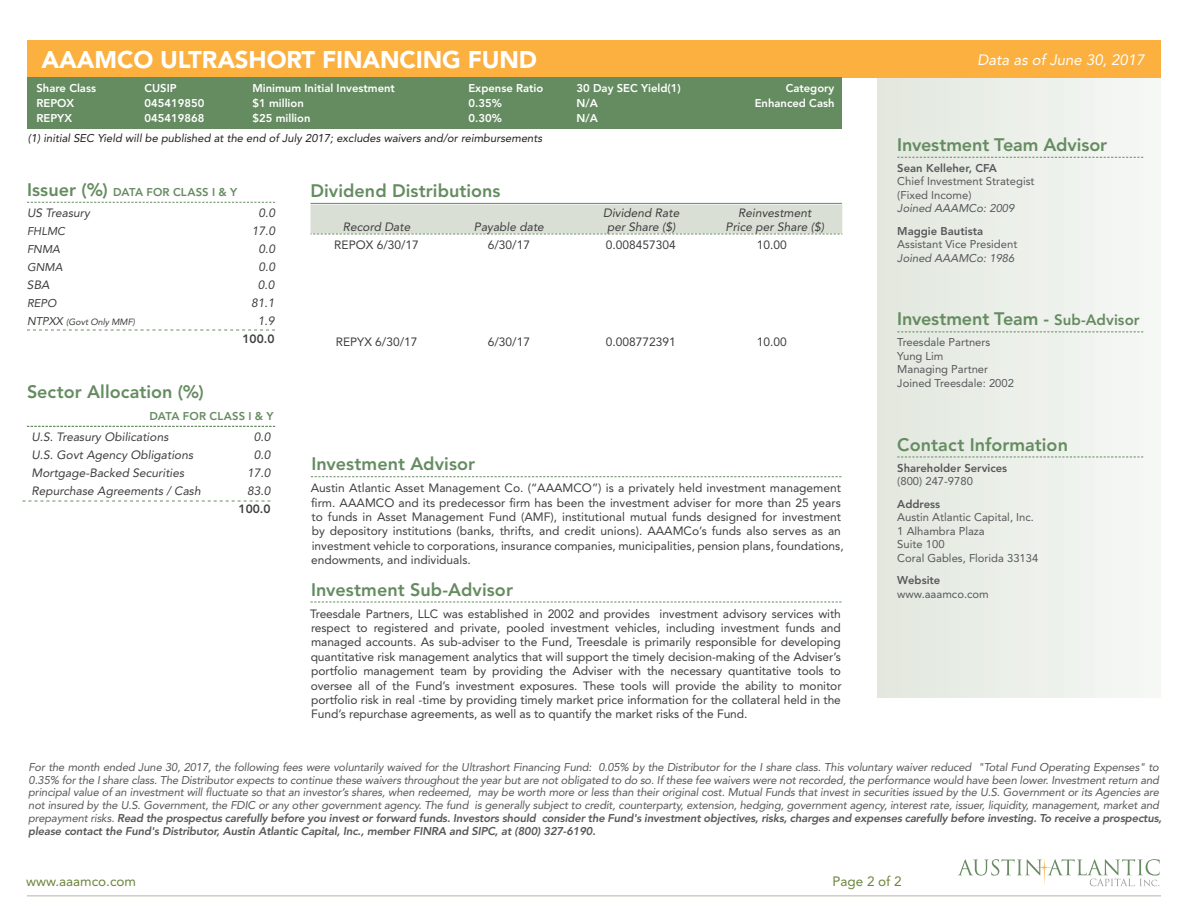
<style>
.page{position:relative;width:1188px;height:918px;background:#fff}
.page>*{position:absolute;margin:0;border:0;box-sizing:border-box;transform-origin:0 0}
.t1{font:900 24px "Avenir LT Std";letter-spacing:-.005em;color:#fff}
.t2{font:800 18px "Avenir LT Std";color:#658c60}
.t3{font:italic 15px "Avenir LT Std";color:#fff}
.t4{font:13.5px "Avenir LT Std";color:#6b853b}
.t5{font:12px/14.4px "Avenir LT Std";color:#3e3e3f}
.t6{font:italic 12px/14.4px "Avenir LT Std";color:#3e3e3f;text-align:center}
.t7{font:800 12px "Avenir LT Std";color:#3e3e3f}
.t8{font:italic 11.25px/12.8px "Avenir LT Std";letter-spacing:-.015em;color:#57585a}
.t9{font:11.25px/13.5px "Avenir LT Std";color:#57585a}
.t10{font:800 11.25px/15px "Avenir LT Std";color:#fff;text-align:right}
.t11{font:italic 11.25px "Avenir LT Std";color:#231f20}
.t12{font:800 11.25px "Avenir LT Std";color:#57585a}
.t13{font:800 11.25px "Avenir LT Std";letter-spacing:.01em;color:#658c60}
.t14{font:italic 11.25px "Avenir LT Std";color:#3e3e3f}
.t15{font:italic 9px "Avenir LT Std";letter-spacing:-.01em;color:#3e3e3f}
.s1{font-size:18px}
.s2{font-size:11.25px}
.s3{font-size:15px}
.s4{font-weight:800}
</style>
<div class="page">
<div style="left:878px;top:73px;width:283px;height:625px;background:#edf0ea"></div>
<svg style="left:897px;top:157px;width:246px;height:1px"></svg>
<svg style="left:897px;top:331px;width:246px;height:1px"></svg>
<svg style="left:897px;top:457px;width:246px;height:1px"></svg>
<hr style="left:310px;top:203px;width:532px;height:1px;background:#658c60">
<div style="left:310px;top:205px;width:532px;height:30px;background:#d9dfd4"></div>
<svg style="left:27px;top:426px;width:248px;height:1px"></svg>
<svg style="left:22px;top:501px;width:249px;height:1px"></svg>
<svg style="left:27px;top:202px;width:248px;height:1px"></svg>
<svg style="left:27px;top:330px;width:248px;height:1px"></svg>
<svg style="left:311px;top:476px;width:531px;height:1px"></svg>
<svg style="left:310px;top:602px;width:532px;height:1px"></svg>
<div style="left:27px;top:40px;width:1134px;height:38px;background:#fbb03f"></div>
<svg style="left:957px;top:859px;width:203px;height:28px"></svg>
<svg style="left:27px;top:895px;width:1134px;height:1px"></svg>
<hr style="left:27px;top:896px;width:1134px;height:1px;background:#acbba3">
<div style="left:27px;top:78px;width:815px;height:51px;background:#658c60"></div>
<h1 class="t1" style="left:42px;top:45px;width:497px">AAAMCO ULTRASHORT FINANCING FUND</h1>
<p class="t10" style="left:36px;top:81px;width:61px">Share Class</p>
<p class="t10" style="left:144px;top:81px;width:34px">CUSIP</p>
<p class="t10" style="left:252px;top:81px;width:144px">Minimum Initial Investment</p>
<p class="t10" style="left:468px;top:81px;width:76px">Expense Ratio</p>
<p class="t10" style="left:576px;top:81px;width:106px">30 Day SEC Yield(1)</p>
<p class="t10" style="left:36px;top:96px;width:39px">REPOX</p>
<p class="t10" style="left:144px;top:96px;width:61px">045419850</p>
<p class="t10" style="left:252px;top:96px;width:53px">$1 million</p>
<p class="t10" style="left:468px;top:96px;width:35px">0.35%</p>
<p class="t10" style="left:576px;top:96px;width:23px">N/A</p>
<p class="t10" style="left:36px;top:111px;width:37px">REPYX</p>
<p class="t10" style="left:144px;top:111px;width:61px">045419868</p>
<p class="t10" style="left:252px;top:111px;width:60px">$25 million</p>
<p class="t10" style="left:468px;top:111px;width:35px">0.30%</p>
<p class="t10" style="left:576px;top:111px;width:23px">N/A</p>
<p class="t11" style="left:28px;top:132px;width:516px">(1) initial SEC Yield will be published at the end of July 2017; excludes waivers and/or reimbursements</p>
<p class="t10" style="left:755px;top:81px;width:81px">Category<br>Enhanced Cash</p>
<p class="t13" style="left:27px;top:185px;width:212px"><span class="s1">Issuer (%)</span> DATA FOR CLASS I &amp; Y</p>
<p class="t6" style="left:27px;top:206px;width:64px">US Treasury</p>
<p class="t6" style="left:258px;top:206px;width:18px">0.0</p>
<p class="t14" style="left:27px;top:224px;width:40px">FHLMC</p>
<p class="t6" style="left:252px;top:224px;width:25px">17.0</p>
<p class="t14" style="left:27px;top:242px;width:35px">FNMA</p>
<p class="t6" style="left:258px;top:242px;width:18px">0.0</p>
<p class="t14" style="left:27px;top:260px;width:37px">GNMA</p>
<p class="t6" style="left:258px;top:260px;width:18px">0.0</p>
<p class="t6" style="left:27px;top:278px;width:24px">SBA</p>
<p class="t6" style="left:258px;top:278px;width:18px">0.0</p>
<p class="t14" style="left:27px;top:297px;width:31px">REPO</p>
<p class="t6" style="left:251px;top:296px;width:25px">81.1</p>
<p class="t15" style="left:27px;top:317px;width:110px"><span class="s2">NTPXX</span> (Govt Only MMF)</p>
<p class="t6" style="left:258px;top:314px;width:18px">1.9</p>
<p class="t7" style="left:243px;top:332px;width:33px">100.0</p>
<h2 class="t2" style="left:27px;top:381px;width:178px">Sector Allocation (%)</h2>
<p class="t13" style="left:150px;top:409px;width:126px">DATA FOR CLASS I &amp; Y</p>
<p class="t6" style="left:32px;top:430px;width:138px">U.S. Treasury Obilications</p>
<p class="t6" style="left:254px;top:430px;width:18px">0.0</p>
<p class="t6" style="left:32px;top:448px;width:163px">U.S. Govt Agency Obligations</p>
<p class="t6" style="left:254px;top:448px;width:18px">0.0</p>
<p class="t6" style="left:32px;top:466px;width:154px">Mortgage-Backed Securities</p>
<p class="t6" style="left:247px;top:466px;width:25px">17.0</p>
<p class="t6" style="left:32px;top:484px;width:171px">Repurchase Agreements / Cash</p>
<p class="t6" style="left:247px;top:484px;width:25px">83.0</p>
<p class="t7" style="left:239px;top:502px;width:33px">100.0</p>
<h2 class="t2" style="left:310px;top:180px;width:192px">Dividend Distributions</h2>
<p class="t6" style="left:343px;top:220px;width:69px">Record Date</p>
<p class="t6" style="left:474px;top:220px;width:72px">Payable date</p>
<p class="t6" style="left:603px;top:205px;width:78px">Dividend Rate per Share ($)</p>
<p class="t6" style="left:726px;top:205px;width:100px">Reinvestment<br>Price per Share ($)</p>
<p class="t5" style="left:334px;top:237px;width:86px">REPOX 6/30/17</p>
<p class="t5" style="left:488px;top:237px;width:44px">6/30/17</p>
<p class="t5" style="left:606px;top:237px;width:72px">0.008457304</p>
<p class="t5" style="left:757px;top:237px;width:32px">10.00</p>
<p class="t5" style="left:336px;top:335px;width:83px">REPYX 6/30/17</p>
<p class="t5" style="left:488px;top:335px;width:44px">6/30/17</p>
<p class="t5" style="left:606px;top:335px;width:72px">0.008772391</p>
<p class="t5" style="left:757px;top:335px;width:32px">10.00</p>
<h2 class="t2" style="left:311px;top:453px;width:165px">Investment Advisor</h2>
<p class="t5" style="left:311px;top:481px;width:534px">Austin Atlantic Asset Management Co. (“AAAMCO”) is a privately held investment management firm. AAAMCO and its predecessor firm has been the investment adviser for more than 25 years to funds in Asset Management Fund (AMF), institutional mutual funds designed for investment by depository institutions (banks, thrifts, and credit unions). AAAMCo’s funds also serves as an investment vehicle to corporations, insurance companies, municipalities, pension plans, foundations, endowments, and individuals.</p>
<h2 class="t2" style="left:311px;top:579px;width:203px">Investment Sub-Advisor</h2>
<p class="t5" style="left:310px;top:606px;width:533px;text-align:justify">Treesdale Partners, LLC was established in 2002 and provides investment advisory services with respect to registered and private, pooled investment vehicles, including investment funds and managed accounts. As sub-adviser to the Fund, Treesdale is primarily responsible for developing quantitative risk management analytics that will support the timely decision-making of the Adviser’s portfolio management team by providing the Adviser with the necessary quantitative tools to oversee all of the Fund’s investment exposures. These tools will provide the ability to monitor portfolio risk in real -time by providing timely market price information for the collateral held in the Fund’s repurchase agreements, as well as to quantify the market risks of the Fund.</p>
<p class="t3" style="left:977px;top:51px;width:169px">Data as of June 30, 2017</p>
<h2 class="t2" style="left:897px;top:134px;width:211px">Investment Team Advisor</h2>
<p class="t12" style="left:897px;top:161px;width:101px">Sean Kelleher, CFA</p>
<p class="t9" style="left:897px;top:175px;width:139px">Chief Investment Strategist (Fixed Income)</p>
<p class="t8" style="left:897px;top:202px;width:119px">Joined AAAMCo: 2009</p>
<p class="t12" style="left:897px;top:224px;width:87px">Maggie Bautista</p>
<p class="t9" style="left:897px;top:238px;width:122px">Assistant Vice President</p>
<p class="t8" style="left:897px;top:252px;width:119px">Joined AAAMCo: 1986</p>
<h2 class="t2" style="left:897px;top:309px;width:244px">Investment Team - <span class="s3">Sub-Advisor</span></h2>
<p class="t9" style="left:897px;top:336px;width:118px">Treesdale Partners<br>Yung Lim<br>Managing Partner<br>Joined Treesdale: 2002</p>
<h2 class="t2" style="left:897px;top:434px;width:172px">Contact Information</h2>
<p class="t12" style="left:897px;top:461px;width:112px">Shareholder Services</p>
<p class="t9" style="left:897px;top:475px;width:77px">(800) 247-9780</p>
<p class="t12" style="left:897px;top:497px;width:44px">Address</p>
<p class="t9" style="left:897px;top:511px;width:143px">Austin Atlantic Capital, Inc.<br>1 Alhambra Plaza<br>Suite 100<br>Coral Gables, Florida 33134</p>
<p class="t12" style="left:897px;top:574px;width:45px">Website</p>
<p class="t9" style="left:897px;top:587px;width:93px">www.aaamco.com</p>
<p class="t8" style="left:28px;top:761px;width:1135px">For the month ended June 30, 2017, the following fees were voluntarily waived for the Ultrashort Financing Fund: 0.05% by the Distributor for the I share class. This voluntary waiver reduced "Total Fund Operating Expenses" to 0.35% for the I share class. The Distributor expects to continue these waivers throughout the year but are not obligated to do so. If these fee waivers were not recorded, the performance would have been lower. Investment return and principal value of an investment will fluctuate so that an investor’s shares, when redeemed, may be worth more or less than their original cost. Mutual Funds that invest in securities issued by the U.S. Government or its Agencies are not insured by the U.S. Government, the FDIC or any other government agency. The fund is generally subject to credit, counterparty, extension, hedging, government agency, interest rate, issuer, liquidity, management, market and prepayment risks. <span class="s4">Read the prospectus carefully before you invest or forward funds. Investors should consider the Fund's investment objectives, risks, charges and expenses carefully before investing. To receive a prospectus, please contact the Fund's Distributor, Austin Atlantic Capital, Inc., member FINRA and SIPC, at (800) 327-6190.</span></p>
<p class="t4" style="left:26px;top:874px;width:111px">www.aaamco.com</p>
<p class="t4" style="left:832px;top:874px;width:71px">Page 2 of 2</p>
</div>
